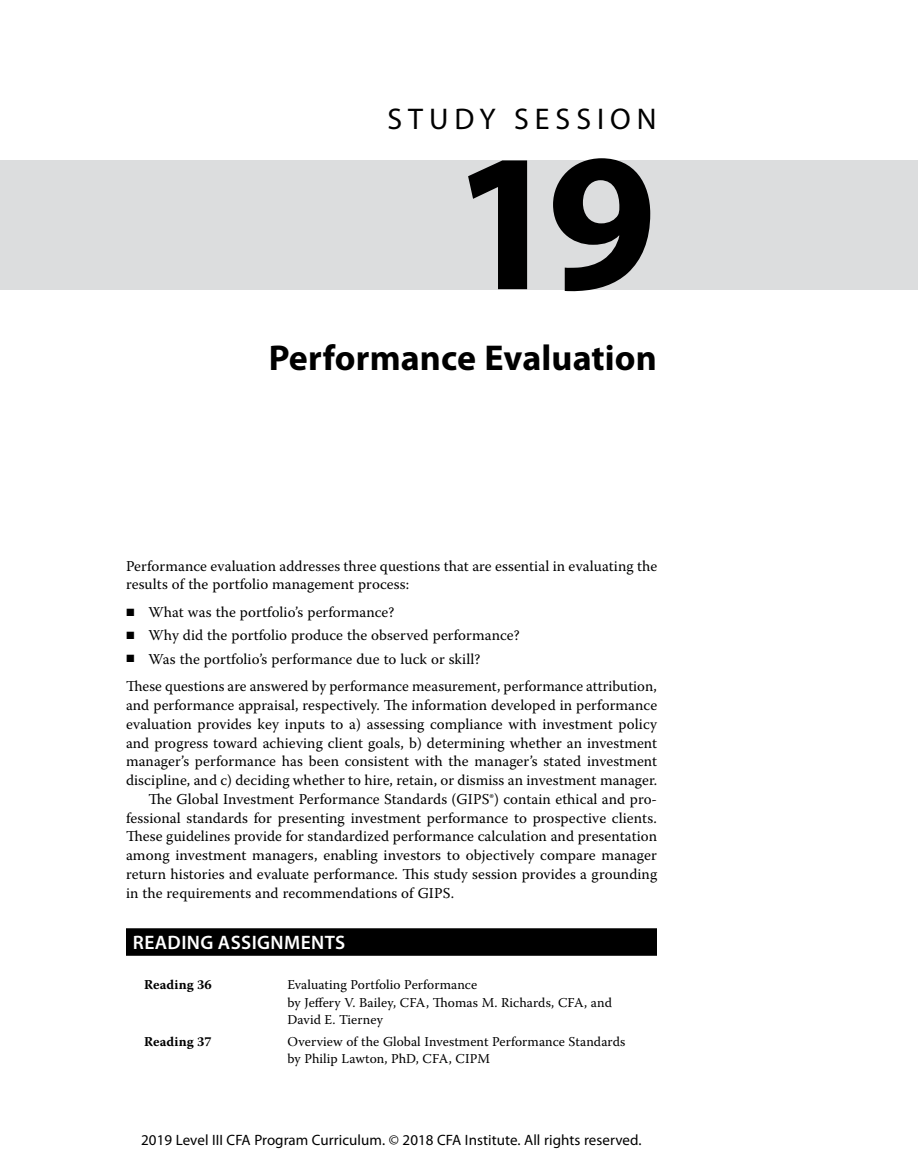
<style>
.page{position:relative;width:918px;height:1175px;background:#fff}
.page>*{position:absolute;margin:0;border:0;box-sizing:border-box;transform-origin:0 0}
.SS_NUM{font:700 198px "Myriad Pro";color:#000}
.SS_TITLE{font:700 36px "Myriad Pro";letter-spacing:.005em;color:#000}
.SS_LABEL{font:30px "Myriad Pro";letter-spacing:.2em;color:#000}
.SS_H1{font:600 19.5px "Myriad Pro";letter-spacing:.02em;color:#fff}
.T1{font:15px/18.8px "Warnock Pro";letter-spacing:.005em;color:#000}
.SS_INTRO_T{font:15px/18.8px "Warnock Pro";letter-spacing:.005em;color:#000;text-align:justify}
.t1{font:15px "Myriad Pro";letter-spacing:.005em;color:#000}
.TB{font:13.5px/17.2px "Warnock Pro";letter-spacing:.005em;color:#000}
.TB-2{font:700 13.5px "Warnock Pro";letter-spacing:.01em;color:#000}
</style>
<div class="page">
<div style="left:0;top:160px;width:918px;height:129px;background:#dcddde"></div>
<div style="left:126px;top:928px;width:531px;height:27px;background:#000"></div>
<p class="SS_LABEL" style="left:387px;top:100px;width:271px">STUDY SESSION</p>
<p class="SS_NUM" style="left:451px;top:93px;width:207px">19</p>
<p class="SS_TITLE" style="left:269px;top:334px;width:390px">Performance Evaluation</p>
<p class="T1" style="left:126px;top:556px;width:533px">Performance evaluation addresses three questions that are essential in evaluating the results of the portfolio management process:</p>
<p class="T1" style="left:126px;top:602px;width:269px">■ What was the portfolio’s performance?</p>
<p class="T1" style="left:126px;top:626px;width:395px">■ Why did the portfolio produce the observed performance?</p>
<p class="T1" style="left:126px;top:649px;width:355px">■ Was the portfolio’s performance due to luck or skill?</p>
<p class="T1" style="left:126px;top:677px;width:533px;text-align:justify">These questions are answered by performance measurement, performance attribution, and performance appraisal, respectively. The information developed in performance evaluation provides key inputs to a) assessing compliance with investment policy and progress toward achieving client goals, b) determining whether an investment manager’s performance has been consistent with the manager’s stated investment discipline, and c) deciding whether to hire, retain, or dismiss an investment manager.</p>
<p class="SS_INTRO_T" style="left:126px;top:789px;width:533px;text-indent:22px">The Global Investment Performance Standards (GIPS®) contain ethical and pro&shy;fessional standards for presenting investment performance to prospective clients.<br>These guidelines provide for standardized performance calculation and presentation among investment managers, enabling investors to objectively compare manager return histories and evaluate performance. This study session provides a grounding in the requirements and recommendations of GIPS.</p>
<p class="SS_H1" style="left:133px;top:929px;width:214px">READING ASSIGNMENTS</p>
<p class="TB-2" style="left:144px;top:976px;width:69px">Reading 36</p>
<p class="TB" style="left:287px;top:976px;width:326px">Evaluating Portfolio Performance<br>by Jeffery V. Bailey, CFA, Thomas M. Richards, CFA, and<br>David E. Tierney</p>
<p class="TB-2" style="left:144px;top:1033px;width:69px">Reading 37</p>
<p class="TB" style="left:287px;top:1032px;width:339px">Overview of the Global Investment Performance Standards by Philip Lawton, PhD, CFA, CIPM</p>
<p class="t1" style="left:141px;top:1130px;width:502px">2019 Level III CFA Program Curriculum. © 2018 CFA Institute. All rights reserved.</p>
</div>
